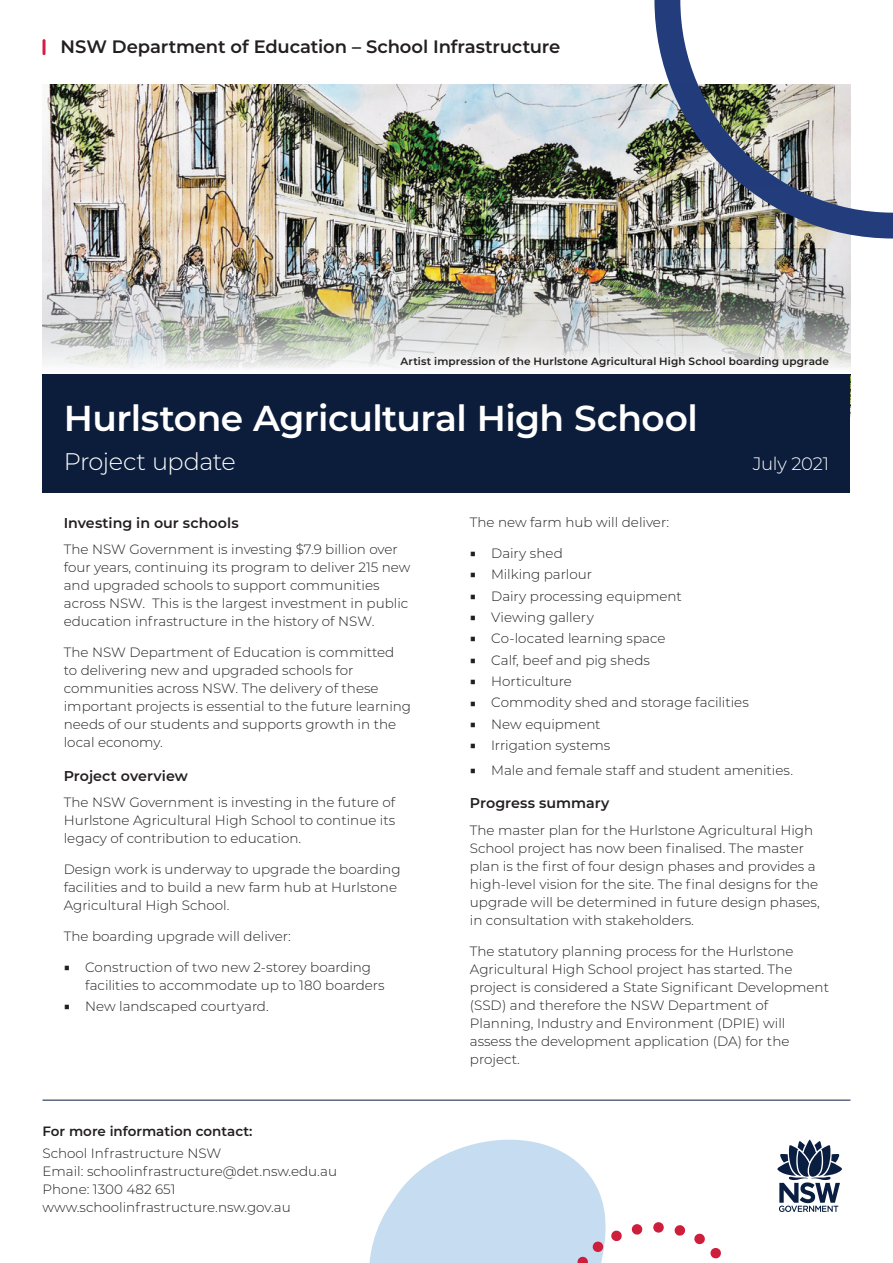
<style>
.page{position:relative;width:893px;height:1263px;background:#fff}
.page>*{position:absolute;margin:0;border:0;box-sizing:border-box;transform-origin:0 0}
.t1{font:600 36px "Montserrat";letter-spacing:-.015em;color:#fff}
.t2{font:300 24px "Montserrat";letter-spacing:-.02em;color:#fff}
.t3{font:600 18px "Montserrat";letter-spacing:-.005em;color:#231f20}
.t4{font:300 18px "Montserrat";letter-spacing:-.015em;color:#fff}
.t5{font:600 14.25px "Montserrat";color:#231f20}
.t6{font:300 13.5px/18px "Montserrat";color:#231f20}
.t7{font:600 13.5px "Montserrat";color:#231f20}
.t8{font:600 10.5px "Montserrat";letter-spacing:.015em;color:#231f20}
.s1{font-size:11.55px}
</style>
<div class="page">
<svg style="left:369px;top:1139px;width:237px;height:124px;fill:#c6dcf0"></svg>
<svg style="left:632px;top:1224px;width:11px;height:11px"></svg>
<svg style="left:675px;top:1225px;width:11px;height:11px"></svg>
<svg style="left:611px;top:1230px;width:11px;height:12px"></svg>
<svg style="left:577px;top:1241px;width:27px;height:22px"></svg>
<svg style="left:694px;top:1233px;width:27px;height:26px"></svg>
<div style="left:653px;top:1222px;width:11px;height:11px;background:#cf1e3b;border-radius:50%"></div>
<svg style="left:777px;top:1140px;width:65px;height:72px"></svg>
<hr style="left:43px;top:39px;width:3px;height:16px;background:#d61d46;border-radius:2px">
<hr style="left:43px;top:1100px;width:807px;height:1px;background:#0c1c3b">
<div style="left:43px;top:373px;width:807px;height:120px;background:#0c1c3b"></div>
<svg style="left:654px;top:0;width:239px;height:238px"></svg>
<img style="left:43px;top:84px;width:807px;height:284px">
<h3 class="t3" style="left:61px;top:34px;width:501px">NSW Department of Education – School Infrastructure</h3>
<p class="t8" style="left:400px;top:354px;width:430px">Artist impression of the Hurlstone Agricultural High School boarding upgrade</p>
<h1 class="t1" style="left:64px;top:392px;width:636px">Hurlstone Agricultural High School</h1>
<h2 class="t2" style="left:64px;top:446px;width:173px">Project update</h2>
<h3 class="t4" style="left:753px;top:452px;width:78px">July 2021</h3>
<p class="t5" style="left:64px;top:513px;width:176px">Investing in our schools</p>
<p class="t6" style="left:64px;top:540px;width:348px">The NSW Government is investing $7.9 billion over four years, continuing its program to deliver 215 new and upgraded schools to support communities across NSW. This is the largest investment in public education infrastructure in the history of NSW.</p>
<p class="t6" style="left:64px;top:643px;width:349px">The NSW Department of Education is committed to delivering new and upgraded schools for communities across NSW. The delivery of these important projects is essential to the future learning needs of our students and supports growth in the local economy.</p>
<p class="t5" style="left:64px;top:766px;width:126px">Project overview</p>
<p class="t6" style="left:64px;top:793px;width:333px;text-align:justify">The NSW Government is investing in the future of Hurlstone Agricultural High School to continue its legacy of contribution to education.</p>
<p class="t6" style="left:64px;top:860px;width:338px">Design work is underway to upgrade the boarding facilities and to build a new farm hub at Hurlstone<br>Agricultural High School.</p>
<p class="t6" style="left:64px;top:926px;width:229px">The boarding upgrade will deliver:</p>
<p class="t6" style="left:85px;top:957px;width:301px;text-indent:-21px"><span class="s1">■</span> Construction of two new 2-storey boarding facilities to accommodate up to 180 boarders</p>
<p class="t6" style="left:64px;top:997px;width:207px"><span class="s1">■</span> New landscaped courtyard.</p>
<p class="t7" style="left:43px;top:1121px;width:211px">For more information contact:</p>
<p class="t6" style="left:43px;top:1144px;width:296px">School Infrastructure NSW<br>Email: schoolinfrastructure@det.nsw.edu.au Phone: 1300 482 651 www.schoolinfrastructure.nsw.gov.au</p>
<p class="t6" style="left:470px;top:513px;width:201px">The new farm hub will deliver:</p>
<p class="t6" style="left:470px;top:544px;width:94px"><span class="s1">■</span> Dairy shed</p>
<p class="t6" style="left:470px;top:565px;width:124px"><span class="s1">■</span> Milking parlour</p>
<p class="t6" style="left:470px;top:586px;width:213px"><span class="s1">■</span> Dairy processing equipment</p>
<p class="t6" style="left:470px;top:608px;width:125px"><span class="s1">■</span> Viewing gallery</p>
<p class="t6" style="left:470px;top:629px;width:197px"><span class="s1">■</span> Co-located learning space</p>
<p class="t6" style="left:470px;top:650px;width:182px"><span class="s1">■</span> Calf, beef and pig sheds</p>
<p class="t6" style="left:470px;top:672px;width:103px"><span class="s1">■</span> Horticulture</p>
<p class="t6" style="left:470px;top:693px;width:280px"><span class="s1">■</span> Commodity shed and storage facilities</p>
<p class="t6" style="left:470px;top:715px;width:132px"><span class="s1">■</span> New equipment</p>
<p class="t6" style="left:470px;top:736px;width:142px"><span class="s1">■</span> Irrigation systems</p>
<p class="t6" style="left:470px;top:760px;width:325px"><span class="s1">■</span> Male and female staff and student amenities.</p>
<p class="t5" style="left:470px;top:793px;width:141px">Progress summary</p>
<p class="t6" style="left:470px;top:821px;width:351px">The master plan for the Hurlstone Agricultural High School project has now been finalised. The master plan is the first of four design phases and provides a high-level vision for the site. The final designs for the upgrade will be determined in future design phases, in consultation with stakeholders.</p>
<p class="t6" style="left:470px;top:941px;width:361px">The statutory planning process for the Hurlstone Agricultural High School project has started. The project is considered a State Significant Development (SSD) and therefore the NSW Department of Planning, Industry and Environment (DPIE) will assess the development application (DA) for the project.</p>
</div>
